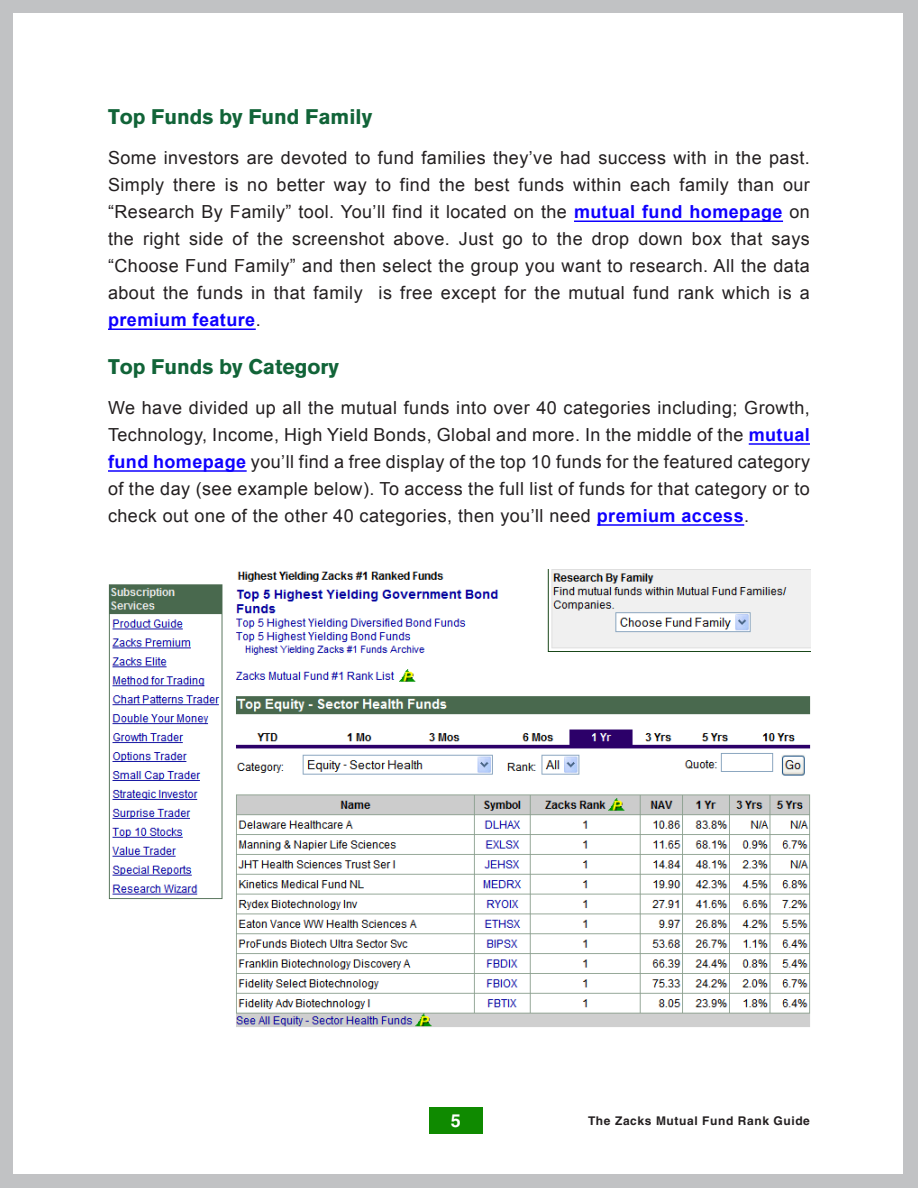
<style>
.page{position:relative;width:918px;height:1188px;background:#c1c2c4}
.page>*{position:absolute;margin:0;border:0;box-sizing:border-box;transform-origin:0 0}
.SubHead2{font:700 21px "Akzidenz Grotesk BE";color:#116438}
.Body{font:18px/27px "Arial";letter-spacing:.025em;color:#231f20;text-align:justify}
.t1{font:700 18px "Helvetica";color:#fff}
.t2{font:700 12px "Helvetica";letter-spacing:.05em;color:#231f20}
.s1{font-weight:700;color:#0f00ff}
</style>
<div class="page">
<div style="left:14px;top:14px;width:889px;height:1160px;background:#fff"></div>
<div style="left:429px;top:1107px;width:54px;height:27px;background:#0f8a00"></div>
<hr style="left:574px;top:220px;width:209px;height:2px;background:#0f00ff">
<hr style="left:108px;top:328px;width:148px;height:2px;background:#0f00ff">
<hr style="left:749px;top:443px;width:61px;height:2px;background:#0f00ff">
<hr style="left:108px;top:470px;width:139px;height:2px;background:#0f00ff">
<hr style="left:597px;top:524px;width:147px;height:2px;background:#0f00ff">
<img style="left:108px;top:570px;width:702px;height:457px">
<p class="SubHead2" style="left:108px;top:104px;width:266px">Top Funds by Fund Family</p>
<p class="Body" style="left:108px;top:145px;width:703px">Some investors are devoted to fund families they’ve had success with in the past.<br>Simply there is no better way to find the best funds within each family than our “Research By Family” tool. You’ll find it located on the <span class="s1">mutual fund homepage</span> on the right side of the screenshot above. Just go to the drop down box that says “Choose Fund Family” and then select the group you want to research. All the data about the funds in that family is free except for the mutual fund rank which is a <span class="s1">premium feature</span>.</p>
<p class="SubHead2" style="left:108px;top:354px;width:232px">Top Funds by Category</p>
<p class="Body" style="left:108px;top:394px;width:704px">We have divided up all the mutual funds into over 40 categories including; Growth, Technology, Income, High Yield Bonds, Global and more. In the middle of the <span class="s1">mutual fund homepage</span> you’ll find a free display of the top 10 funds for the featured category of the day (see example below). To access the full list of funds for that category or to check out one of the other 40 categories, then you’ll need <span class="s1">premium access</span>.</p>
<p class="t1" style="left:451px;top:1110px;width:12px">5</p>
<p class="t2" style="left:588px;top:1114px;width:223px">The Zacks Mutual Fund Rank Guide</p>
</div>
